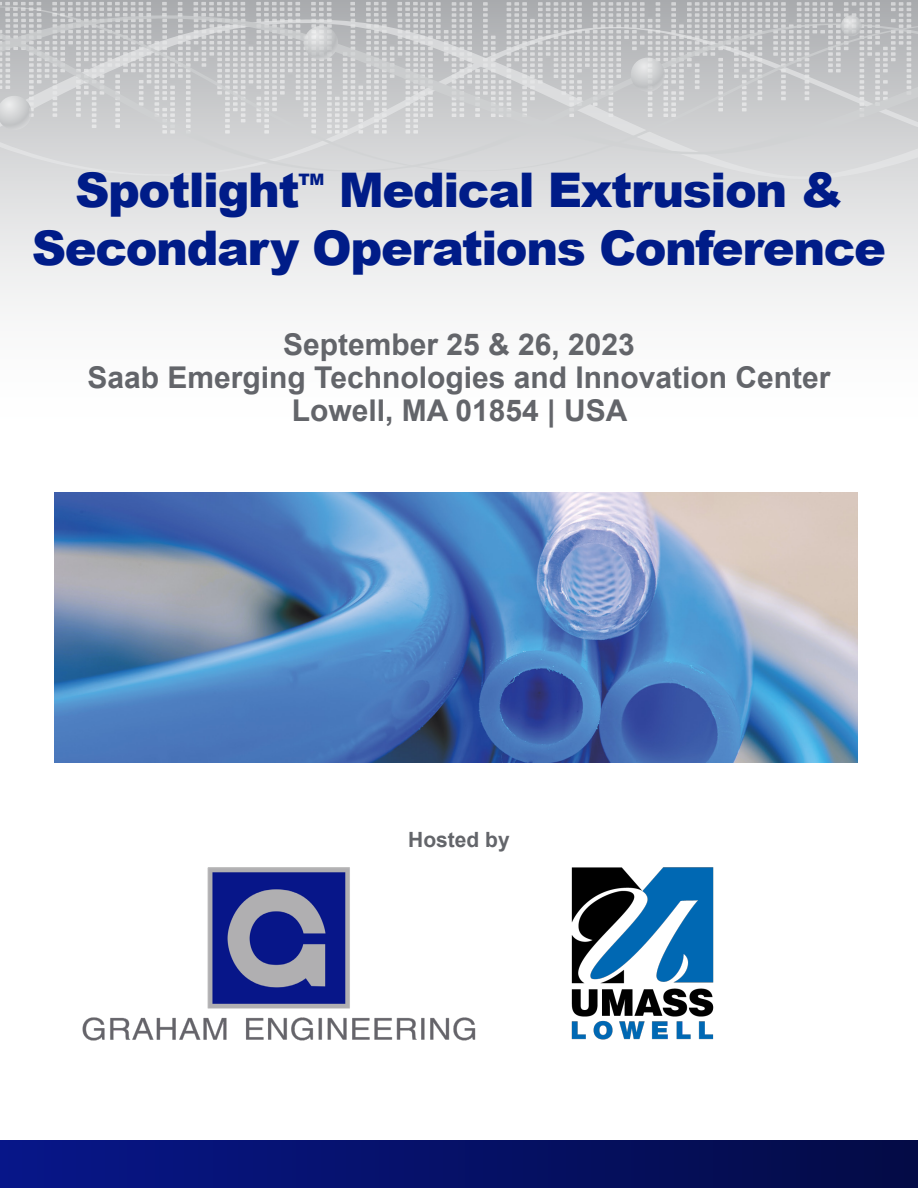
<style>
.page{position:relative;width:918px;height:1188px;background:#fff}
.page>*{position:absolute;margin:0;border:0;box-sizing:border-box;transform-origin:0 0}
.t1{font:900 47.7px/58.5px "Arial";letter-spacing:-.03em;color:#001c88}
.t2{font:700 30px/33px "Arial";color:#63656a;text-align:center}
.t3{font:700 21px "Arial";color:#63656a}
.t4{font:900 15.75px "Arial";color:#001c88}
</style>
<div class="page">
<svg style="left:0;top:0;width:918px;height:308px"></svg>
<svg style="left:0;top:6px;width:918px;height:172px;background:#d6d7d8"></svg>
<svg style="left:0;top:2px;width:911px;height:132px;background:#c7c8ca"></svg>
<div style="left:0;top:1141px;width:918px;height:47px;background:linear-gradient(to right,#071689,#040b46)"></div>
<img style="left:82px;top:867px;width:394px;height:174px">
<img style="left:571px;top:867px;width:143px;height:173px">
<img style="left:54px;top:492px;width:804px;height:270px">
<p class="t1" style="left:32px;top:159px;width:856px;text-indent:307px">Medical Extrusion &amp;<br>Secondary Operations Conference</p>
<p class="t1" style="left:75px;top:159px;width:226px">Spotlight</p>
<p class="t4" style="left:298px;top:168px;width:27px">TM</p>
<p class="t2" style="left:88px;top:328px;width:744px">September 25 &amp; 26, 2023<br>Saab Emerging Technologies and Innovation Center</p>
<p class="t2" style="left:292px;top:394px;width:337px">Lowell, MA 01854 | USA</p>
<p class="t3" style="left:408px;top:825px;width:103px">Hosted by</p>
</div>
